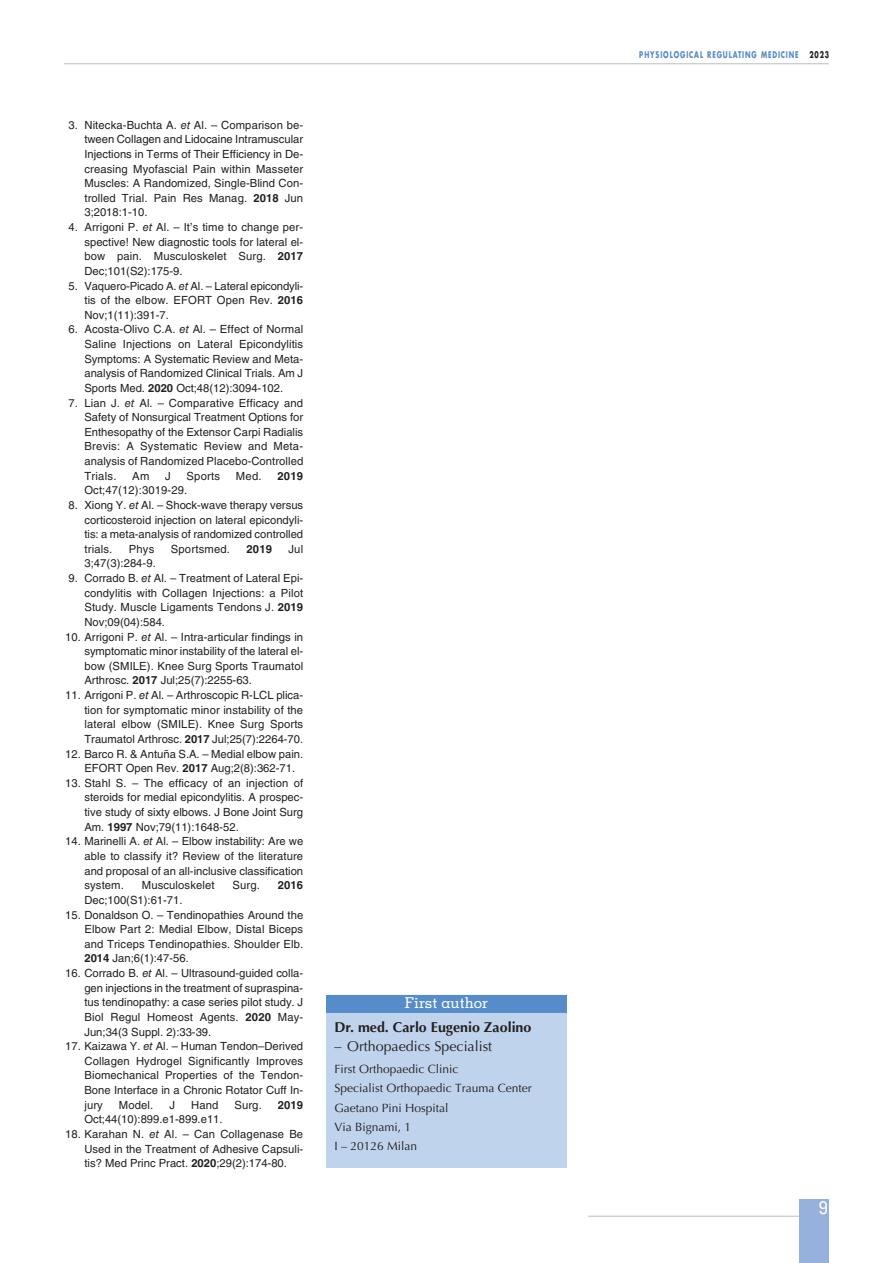
<style>
.page{position:relative;width:893px;height:1263px;background:#fff}
.page>*{position:absolute;margin:0;border:0;box-sizing:border-box;transform-origin:0 0}
.t1{font:500 18px "Memphis";color:#fff}
.t2{font:500 15px "Memphis";color:#fff}
.t3{font:700 14.25px "Optima LT Std";color:#231f20}
.t4{font:14.25px "Optima LT Std";color:#231f20}
.t5{font:12px "Optima LT Std";color:#231f20}
.t6{font:11.25px/14.7px "Helvetica LT Std";color:#231f20;text-align:justify}
.t7{font:700 11.25px "Helvetica LT Std";letter-spacing:.015em;color:#231f20}
.t8{font:700 9px "Futura LT";letter-spacing:.135em;color:#568cc9;scale:.7 1}
.s1{font-style:italic}
.s2{font-weight:700}
.s3{color:#231f20}
</style>
<div class="page">
<hr style="left:588px;top:1216px;width:220px;height:1px;background:#bcbdc0">
<div style="left:799px;top:1199px;width:30px;height:64px;background:#96b1dc"></div>
<hr style="left:64px;top:64px;width:765px;height:1px;background:#bcbdc0">
<div style="left:326px;top:995px;width:241px;height:173px;background:#c0d3ec"></div>
<div style="left:326px;top:995px;width:241px;height:18px;background:#568cc9"></div>
<p class="t6" style="left:84px;top:118px;width:220px;text-indent:-16px">3. Nitecka-Buchta A. <span class="s1">et</span> Al. – Comparison be&shy;tween Collagen and Lidocaine Intramuscular Injections in Terms of Their Efficiency in De&shy;creasing Myofascial Pain within Masseter Muscles: A Randomized, Single-Blind Con&shy;trolled Trial. Pain Res Manag. <span class="s2">2018</span> Jun 3;2018:1-10.</p>
<p class="t6" style="left:84px;top:221px;width:220px;text-indent:-16px">4. Arrigoni P. <span class="s1">et</span> Al. – It’s time to change per&shy;spective! New diagnostic tools for lateral el&shy;bow pain. Musculoskelet Surg. <span class="s2">2017<br></span>Dec;101(S2):175-9.</p>
<p class="t6" style="left:84px;top:279px;width:220px;text-indent:-16px">5. Vaquero-Picado A. <span class="s1">et</span> Al. – Lateral epicondyli&shy;tis of the elbow. EFORT Open Rev. <span class="s2">2016<br></span>Nov;1(11):391-7.</p>
<p class="t6" style="left:84px;top:323px;width:220px;text-indent:-16px">6. Acosta-Olivo C.A. <span class="s1">et</span> Al. – Effect of Normal Saline Injections on Lateral Epicondylitis Symptoms: A Systematic Review and Meta&shy;analysis of Randomized Clinical Trials. Am J Sports Med. <span class="s2">2020</span> Oct;48(12):3094-102.</p>
<p class="t6" style="left:84px;top:396px;width:220px;text-indent:-16px">7. Lian J. <span class="s1">et</span> Al. – Comparative Efficacy and Safety of Nonsurgical Treatment Options for Enthesopathy of the Extensor Carpi Radialis Brevis: A Systematic Review and Meta&shy;analysis of Randomized Placebo-Controlled Trials.</p>
<p class="t6" style="left:132px;top:469px;width:19px">Am</p>
<p class="t6" style="left:165px;top:469px;width:7px">J</p>
<p class="t6" style="left:186px;top:469px;width:35px">Sports</p>
<p class="t6" style="left:236px;top:469px;width:27px">Med.</p>
<p class="t7" style="left:277px;top:469px;width:27px">2019</p>
<p class="t6" style="left:84px;top:484px;width:104px">Oct;47(12):3019-29.</p>
<p class="t6" style="left:84px;top:499px;width:220px;text-indent:-16px">8. Xiong Y. <span class="s1">et</span> Al. – Shock-wave therapy versus corticosteroid injection on lateral epicondyli&shy;tis: a meta-analysis of randomized controlled trials.</p>
<p class="t6" style="left:129px;top:543px;width:27px">Phys</p>
<p class="t6" style="left:171px;top:543px;width:61px">Sportsmed.</p>
<p class="t7" style="left:246px;top:542px;width:27px">2019</p>
<p class="t6" style="left:288px;top:543px;width:16px">Jul</p>
<p class="t6" style="left:84px;top:557px;width:73px">3;47(3):284-9.</p>
<p class="t6" style="left:84px;top:572px;width:220px;text-indent:-16px">9. Corrado B. <span class="s1">et</span> Al. – Treatment of Lateral Epi&shy;condylitis with Collagen Injections: a Pilot Study. Muscle Ligaments Tendons J. <span class="s2">2019<br></span>Nov;09(04):584.</p>
<p class="t6" style="left:84px;top:630px;width:220px;text-indent:-19px">10. Arrigoni P. <span class="s1">et</span> Al. – Intra-articular findings in symptomatic minor instability of the lateral el&shy;bow (SMILE). Knee Surg Sports Traumatol Arthrosc. <span class="s2">2017</span> Jul;25(7):2255-63.</p>
<p class="t6" style="left:84px;top:689px;width:220px;text-indent:-19px">11. Arrigoni P. <span class="s1">et</span> Al. – Arthroscopic R-LCL plica&shy;tion for symptomatic minor instability of the lateral elbow (SMILE). Knee Surg Sports Traumatol Arthrosc. <span class="s2">2017</span> Jul;25(7):2264-70.</p>
<p class="t6" style="left:84px;top:747px;width:220px;text-indent:-19px">12. Barco R. &amp; Antuña S.A. – Medial elbow pain.<br>EFORT Open Rev. <span class="s2">2017</span> Aug;2(8):362-71.</p>
<p class="t6" style="left:84px;top:777px;width:220px;text-indent:-19px">13. Stahl S. – The efficacy of an injection of steroids for medial epicondylitis. A prospec&shy;tive study of sixty elbows. J Bone Joint Surg Am. <span class="s2">1997</span> Nov;79(11):1648-52.</p>
<p class="t6" style="left:84px;top:835px;width:220px;text-indent:-19px">14. Marinelli A. <span class="s1">et</span> Al. – Elbow instability: Are we able to classify it? Review of the literature and proposal of an all-inclusive classification system.</p>
<p class="t6" style="left:142px;top:879px;width:74px">Musculoskelet</p>
<p class="t6" style="left:233px;top:879px;width:29px">Surg.</p>
<p class="t7" style="left:278px;top:879px;width:27px">2016</p>
<p class="t6" style="left:84px;top:894px;width:100px">Dec;100(S1):61-71.</p>
<p class="t6" style="left:84px;top:908px;width:220px;text-indent:-19px">15. Donaldson O. – Tendinopathies Around the Elbow Part 2: Medial Elbow, Distal Biceps and Triceps Tendinopathies. Shoulder Elb.<br><span class="s2">2014</span> Jan;6(1):47-56.</p>
<p class="t6" style="left:84px;top:967px;width:220px;text-indent:-19px">16. Corrado B. <span class="s1">et</span> Al. – Ultrasound-guided colla&shy;gen injections in the treatment of supraspina&shy;tus tendinopathy: a case series pilot study. J Biol Regul Homeost Agents. <span class="s2">2020</span> May-Jun;34(3 Suppl. 2):33-39.</p>
<p class="t6" style="left:84px;top:1040px;width:220px;text-indent:-19px">17. Kaizawa Y. <span class="s1">et</span> Al. – Human Tendon–Derived Collagen Hydrogel Significantly Improves Biomechanical Properties of the Tendon-Bone Interface in a Chronic Rotator Cuff In&shy;jury</p>
<p class="t6" style="left:119px;top:1098px;width:36px">Model.</p>
<p class="t6" style="left:169px;top:1098px;width:7px">J</p>
<p class="t6" style="left:191px;top:1098px;width:29px">Hand</p>
<p class="t6" style="left:234px;top:1098px;width:29px">Surg.</p>
<p class="t7" style="left:278px;top:1098px;width:27px">2019</p>
<p class="t6" style="left:84px;top:1113px;width:140px">Oct;44(10):899.e1-899.e11.</p>
<p class="t6" style="left:84px;top:1128px;width:220px;text-indent:-19px">18. Karahan N. <span class="s1">et</span> Al. – Can Collagenase Be Used in the Treatment of Adhesive Capsuli&shy;tis? Med Princ Pract. <span class="s2">2020</span>;29(2):174-80.</p>
<p class="t2" style="left:405px;top:997px;width:85px">First author</p>
<p class="t3" style="left:334px;top:1021px;width:198px">Dr. med. Carlo Eugenio Zaolino</p>
<p class="t4" style="left:334px;top:1040px;width:159px">– Orthopaedics Specialist</p>
<p class="t5" style="left:334px;top:1064px;width:126px">First Orthopaedic Clinic</p>
<p class="t5" style="left:334px;top:1083px;width:199px">Specialist Orthopaedic Trauma Center</p>
<p class="t5" style="left:334px;top:1102px;width:116px">Gaetano Pini Hospital</p>
<p class="t5" style="left:334px;top:1122px;width:78px">Via Bignami, 1</p>
<p class="t5" style="left:334px;top:1141px;width:84px">I – 20126 Milan</p>
<p class="t8" style="left:639px;top:49px;width:273px">PHYSIOLOGICAL REGULATING MEDICINE <span class="s3">2023</span></p>
<p class="t1" style="left:819px;top:1201px;width:10px">9</p>
</div>
